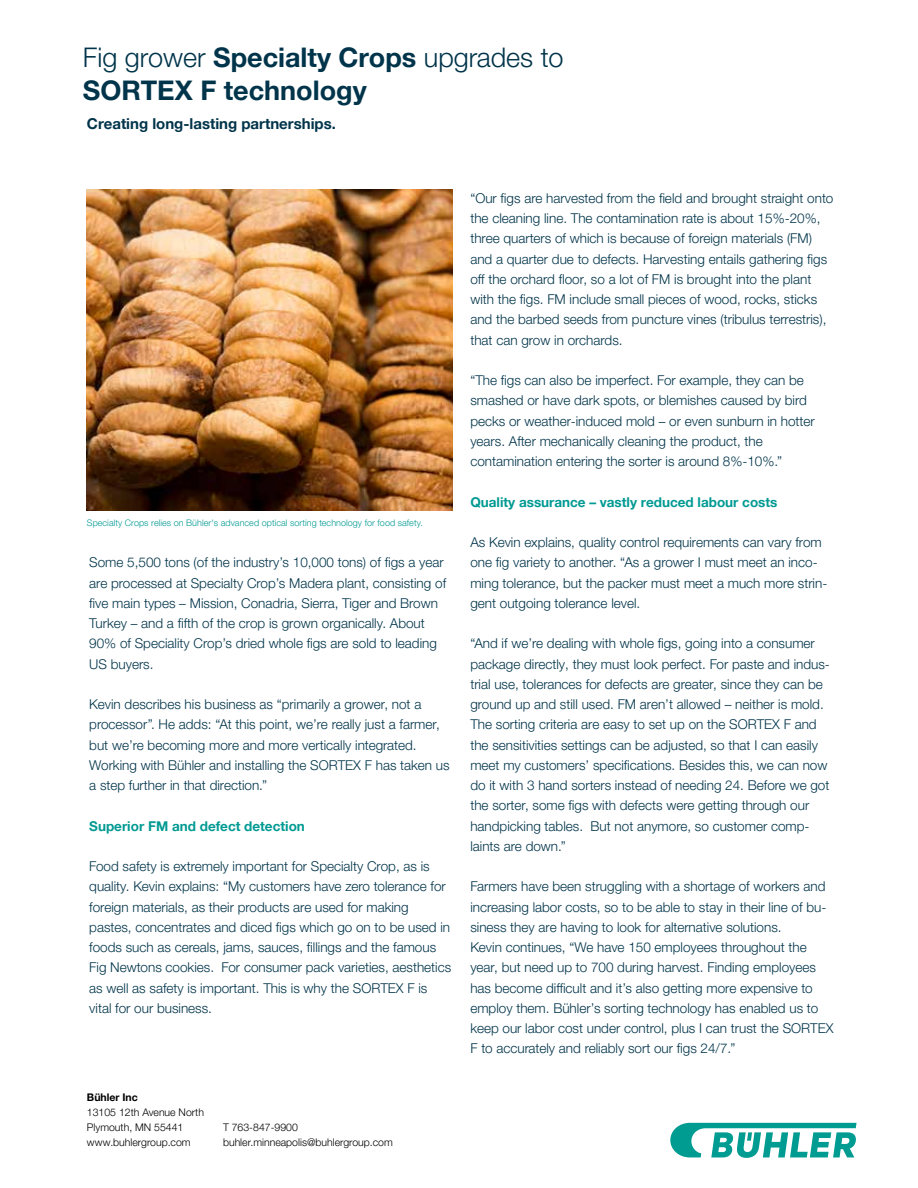
<style>
.page{position:relative;width:918px;height:1188px;background:#fff}
.page>*{position:absolute;margin:0;border:0;box-sizing:border-box;transform-origin:0 0}
.t1{font:700 27px/33px "Helvetica Neue LTW1 G";color:#00344a}
.t2{font:700 15px "Helvetica Neue LTW1 G";color:#00344a}
.t3{font:300 13.5px/20.2px "Helvetica Neue LTW1 G";color:#00344a}
.t4{font:700 13.5px "Helvetica Neue LTW1 G";color:#009a93}
.t5{font:300 10.5px/15px "Helvetica Neue LTW1 G";color:#000}
.t6{font:700 10.5px "Helvetica Neue LTW1 G";color:#000}
.t7{font:300 9px "Helvetica Neue LTW1 G";letter-spacing:.005em;color:#009a93}
.s1{font-weight:300}
</style>
<div class="page">
<svg style="left:670px;top:1123px;width:187px;height:35px"></svg>
<img style="left:87px;top:189px;width:365px;height:322px">
<h1 class="t1" style="left:83px;top:41px;width:482px"><span class="s1">Fig grower</span> Specialty Crops <span class="s1">upgrades to<br></span>SORTEX F technology</h1>
<p class="t2" style="left:87px;top:114px;width:251px">Creating long-lasting partnerships.</p>
<p class="t7" style="left:87px;top:518px;width:338px">Specialty Crops relies on Bühler's advanced optical sorting technology for food safety.</p>
<p class="t3" style="left:89px;top:552px;width:358px">Some 5,500 tons (of the industry’s 10,000 tons) of figs a year are processed at Specialty Crop’s Madera plant, consisting of five main types – Mission, Conadria, Sierra, Tiger and Brown Turkey – and a fifth of the crop is grown organically. About 90% of Speciality Crop’s dried whole figs are sold to leading US buyers.</p>
<p class="t3" style="left:89px;top:694px;width:362px">Kevin describes his business as “primarily a grower, not a processor”. He adds: “At this point, we’re really just a farmer, but we’re becoming more and more vertically integrated.<br>Working with Bühler and installing the SORTEX F has taken us a step further in that direction.”</p>
<p class="t4" style="left:89px;top:817px;width:217px">Superior FM and defect detection</p>
<p class="t3" style="left:89px;top:856px;width:364px">Food safety is extremely important for Specialty Crop, as is quality. Kevin explains: “My customers have zero tolerance for foreign materials, as their products are used for making pastes, concentrates and diced figs which go on to be used in foods such as cereals, jams, sauces, fillings and the famous Fig Newtons cookies. For consumer pack varieties, aesthetics as well as safety is important. This is why the SORTEX F is vital for our business.</p>
<p class="t6" style="left:87px;top:1091px;width:52px">Bühler Inc</p>
<p class="t5" style="left:87px;top:1105px;width:119px">13105 12th Avenue North<br>Plymouth, MN 55441</p>
<p class="t5" style="left:223px;top:1120px;width:76px">T 763-847-9900</p>
<p class="t5" style="left:87px;top:1135px;width:105px">www.buhlergroup.com</p>
<p class="t5" style="left:223px;top:1135px;width:171px">buhler.minneapolis@buhlergroup.com</p>
<p class="t3" style="left:470px;top:188px;width:365px">“Our figs are harvested from the field and brought straight onto the cleaning line. The contamination rate is about 15%-20%, three quarters of which is because of foreign materials (FM) and a quarter due to defects. Harvesting entails gathering figs off the orchard floor, so a lot of FM is brought into the plant with the figs. FM include small pieces of wood, rocks, sticks and the barbed seeds from puncture vines (tribulus terrestris), that can grow in orchards.</p>
<p class="t3" style="left:470px;top:370px;width:346px">“The figs can also be imperfect. For example, they can be smashed or have dark spots, or blemishes caused by bird pecks or weather-induced mold – or even sunburn in hotter years. After mechanically cleaning the product, the contamination entering the sorter is around 8%-10%.”</p>
<p class="t4" style="left:470px;top:493px;width:309px">Quality assurance – vastly reduced labour costs</p>
<p class="t3" style="left:470px;top:532px;width:359px">As Kevin explains, quality control requirements can vary from one fig variety to another. “As a grower I must meet an inco&shy;ming tolerance, but the packer must meet a much more strin&shy;gent outgoing tolerance level.</p>
<p class="t3" style="left:470px;top:633px;width:361px">“And if we’re dealing with whole figs, going into a consumer package directly, they must look perfect. For paste and indus&shy;trial use, tolerances for defects are greater, since they can be ground up and still used. FM aren’t allowed – neither is mold.<br>The sorting criteria are easy to set up on the SORTEX F and the sensitivities settings can be adjusted, so that I can easily meet my customers’ specifications. Besides this, we can now do it with 3 hand sorters instead of needing 24. Before we got the sorter, some figs with defects were getting through our handpicking tables. But not anymore, so customer comp&shy;laints are down.”</p>
<p class="t3" style="left:470px;top:876px;width:365px">Farmers have been struggling with a shortage of workers and increasing labor costs, so to be able to stay in their line of bu&shy;siness they are having to look for alternative solutions.<br>Kevin continues, “We have 150 employees throughout the year, but need up to 700 during harvest. Finding employees has become difficult and it’s also getting more expensive to employ them. Bühler’s sorting technology has enabled us to keep our labor cost under control, plus I can trust the SORTEX F to accurately and reliably sort our figs 24/7.”</p>
</div>
